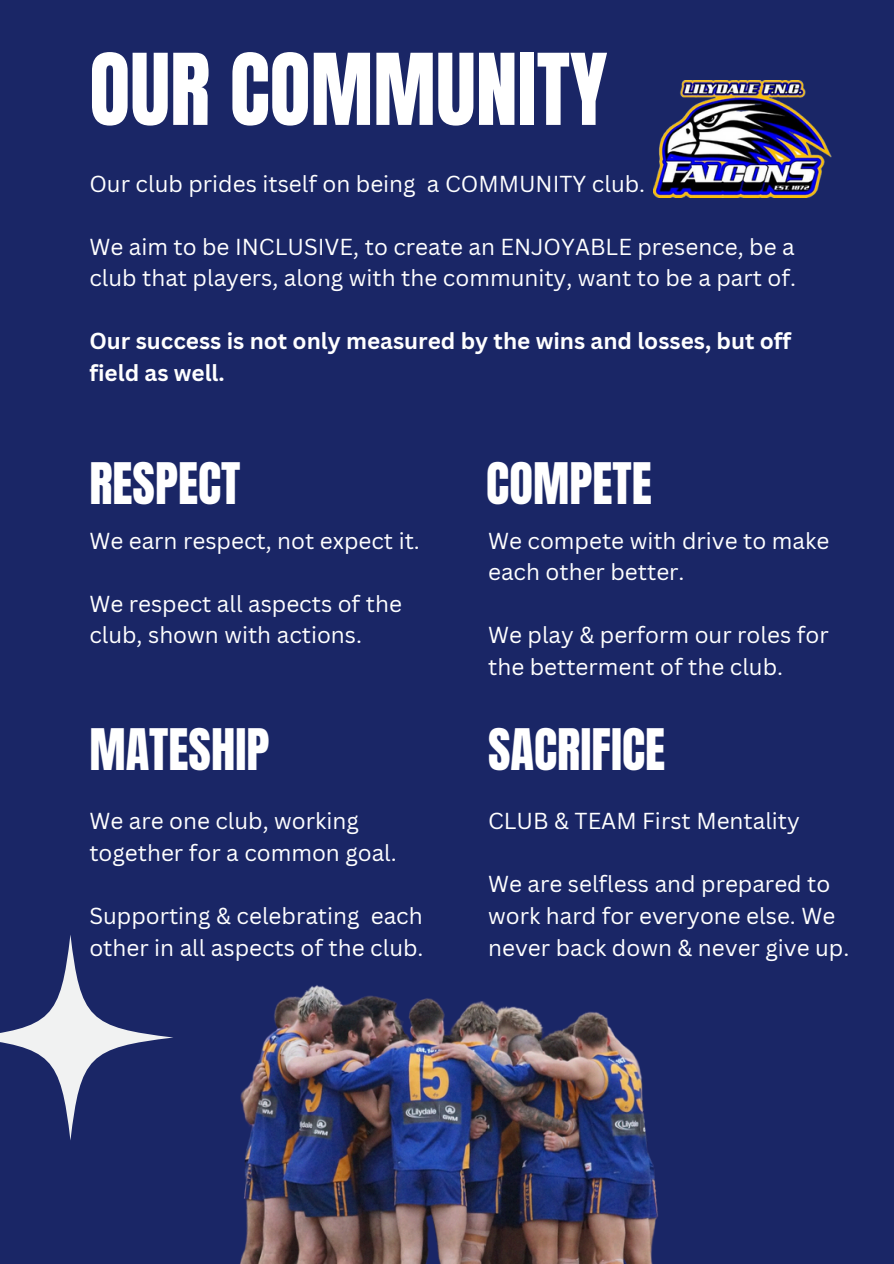
<style>
.page{position:relative;width:894px;height:1264px;background:#fff}
.page>*{position:absolute;margin:0;border:0;box-sizing:border-box;transform-origin:0 0}
.t1{font:84px "Anton";color:#fff}
.t2{font:48.6px "Anton";color:#fff}
.t3{font:22.5px/31.5px "Canva Sans";color:#fff}
.t4{font:700 22.5px/31.5px "Canva Sans";color:#fff}
</style>
<div class="page">
<div style="left:0;top:0;width:893px;height:1263px;background:#1a2666"></div>
<img style="left:653px;top:81px;width:178px;height:117px">
<svg style="left:0;top:935px;width:173px;height:205px"></svg>
<img style="left:240px;top:985px;width:418px;height:278px">
<h1 class="t1" style="left:89px;top:29px;width:519px">OUR COMMUNITY</h1>
<p class="t3" style="left:89px;top:167px;width:557px">Our club prides itself on being a COMMUNITY club.</p>
<p class="t3" style="left:89px;top:230px;width:708px">We aim to be INCLUSIVE, to create an ENJOYABLE presence, be a club that players, along with the community, want to be a part of.</p>
<p class="t4" style="left:89px;top:325px;width:703px">Our success is not only measured by the wins and losses, but off field as well.</p>
<p class="t2" style="left:89px;top:448px;width:153px">RESPECT</p>
<h2 class="t3" style="left:89px;top:524px;width:332px">We earn respect, not expect it.</h2>
<p class="t3" style="left:89px;top:587px;width:314px">We respect all aspects of the club, shown with actions.</p>
<p class="t2" style="left:486px;top:448px;width:167px">COMPETE</p>
<p class="t3" style="left:488px;top:524px;width:342px">We compete with drive to make each other better.</p>
<p class="t3" style="left:488px;top:619px;width:342px">We play &amp; perform our roles for the betterment of the club.</p>
<p class="t2" style="left:89px;top:714px;width:181px">MATESHIP</p>
<h2 class="t2" style="left:488px;top:714px;width:178px">SACRIFICE</h2>
<p class="t3" style="left:89px;top:805px;width:309px">We are one club, working together for a common goal.</p>
<h2 class="t3" style="left:89px;top:899px;width:335px">Supporting &amp; celebrating each other in all aspects of the club.</h2>
<p class="t3" style="left:488px;top:805px;width:313px">CLUB &amp; TEAM First Mentality</p>
<p class="t3" style="left:488px;top:868px;width:362px">We are selfless and prepared to work hard for everyone else. We never back down &amp; never give up.</p>
</div>
